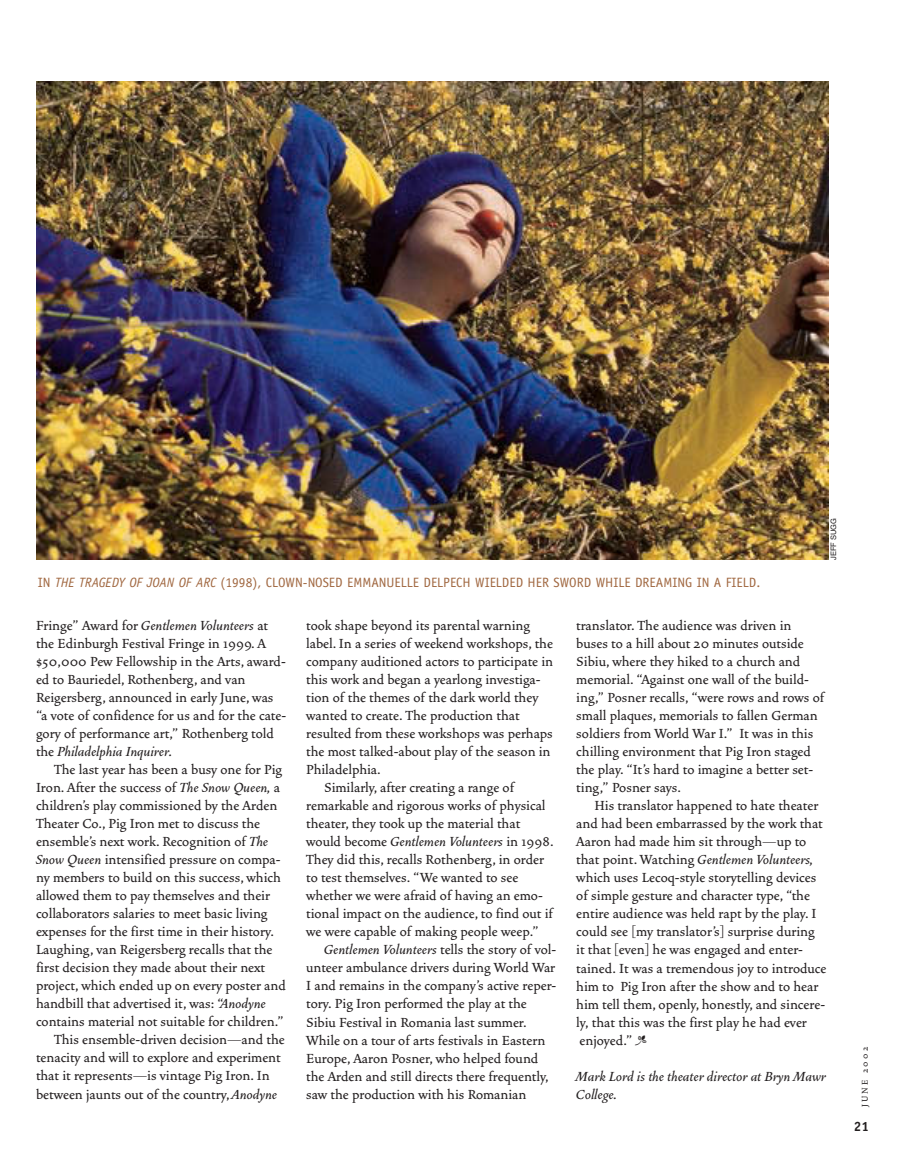
<style>
.page{position:relative;width:905px;height:1175px;background:#fff}
.page>*{position:absolute;margin:0;border:0;box-sizing:border-box;transform-origin:0 0}
.t1{font:500 16.5px/18px "Vendetta";color:#231f20}
.t2{font:italic 500 16.5px/18px "Vendetta";color:#231f20}
.t3{font:13.5px "Officina Sans";color:#a16841}
.t4{font:700 13.5px "Officina Sans";color:#231f20}
.t5{font:500 10.5px "Vendetta";letter-spacing:.21em;color:#231f20}
.t6{font:7.5px "Helvetica";color:#231f20}
.s1{font-style:italic}
.s2{font-style:normal}
.s3{font-family:"Vendetta Medium Fractions";font-weight:400}
</style>
<div class="page">
<img style="left:37px;top:81px;width:791px;height:478px">
<p class="t3" style="left:38px;top:575px;width:724px">IN <span class="s1">THE TRAGEDY OF JOAN OF ARC</span> (1998), CLOWN-NOSED EMMANUELLE DELPECH WIELDED HER SWORD WHILE DREAMING IN A FIELD.</p>
<p class="t6" style="left:827px;top:560px;width:44px;rotate:-90deg">JEFF SUGG</p>
<p class="t1" style="left:36px;top:617px;width:252px">Fringe” Award for <span class="s1">Gentlemen Volunteers</span> at the Edinburgh Festival Fringe in 1999. A $50,000 Pew Fellowship in the Arts, award&shy;ed to Bauriedel, Rothenberg, and van Reigersberg, announced in early June, was “a vote of confidence for us and for the cate&shy;gory of performance art,” Rothenberg told the <span class="s1">Philadelphia Inquirer.</span></p>
<p class="t1" style="left:54px;top:761px;width:230px">The last year has been a busy one for Pig</p>
<p class="t1" style="left:36px;top:779px;width:246px">Iron. After the success of <span class="s1">The Snow Queen,</span> a</p>
<p class="t1" style="left:36px;top:797px;width:243px">children’s play commissioned by the Arden</p>
<p class="t1" style="left:36px;top:815px;width:226px">Theater Co., Pig Iron met to discuss the</p>
<p class="t1" style="left:36px;top:833px;width:234px">ensemble’s next work. Recognition of <span class="s1">The</span></p>
<p class="t1" style="left:36px;top:851px;width:246px"><span class="s1">Snow Queen</span> intensified pressure on compa-</p>
<p class="t1" style="left:36px;top:869px;width:246px">ny members to build on this success, which</p>
<p class="t1" style="left:36px;top:887px;width:235px">allowed them to pay themselves and their</p>
<p class="t1" style="left:36px;top:905px;width:233px">collaborators salaries to meet basic living</p>
<p class="t1" style="left:36px;top:923px;width:239px">expenses for the first time in their history.</p>
<p class="t1" style="left:36px;top:941px;width:238px">Laughing, van Reigersberg recalls that the</p>
<p class="t1" style="left:36px;top:959px;width:231px">first decision they made about their next</p>
<p class="t1" style="left:36px;top:977px;width:251px">project, which ended up on every poster and</p>
<p class="t1" style="left:36px;top:995px;width:231px">handbill that advertised it, was: <span class="s1">“Anodyne</span></p>
<p class="t1" style="left:36px;top:1013px;width:249px">contains material not suitable for children.”</p>
<p class="t1" style="left:54px;top:1031px;width:232px">This ensemble-driven decision—and the</p>
<p class="t1" style="left:36px;top:1049px;width:246px">tenacity and will to explore and experiment</p>
<p class="t1" style="left:36px;top:1067px;width:235px">that it represents—is vintage Pig Iron. In</p>
<p class="t1" style="left:36px;top:1085px;width:243px">between jaunts out of the country, <span class="s1">Anodyne</span></p>
<p class="t1" style="left:306px;top:617px;width:225px">took shape beyond its parental warning</p>
<p class="t1" style="left:306px;top:635px;width:248px">label. In a series of weekend workshops, the</p>
<p class="t1" style="left:306px;top:653px;width:248px">company auditioned actors to participate in</p>
<p class="t1" style="left:306px;top:671px;width:236px">this work and began a yearlong investiga-</p>
<p class="t1" style="left:306px;top:689px;width:233px">tion of the themes of the dark world they</p>
<p class="t1" style="left:306px;top:707px;width:215px">wanted to create. The production that</p>
<p class="t1" style="left:306px;top:725px;width:248px">resulted from these workshops was perhaps</p>
<p class="t1" style="left:306px;top:743px;width:246px">the most talked-about play of the season in</p>
<p class="t1" style="left:306px;top:761px;width:76px">Philadelphia.</p>
<p class="t1" style="left:324px;top:779px;width:191px">Similarly, after creating a range of</p>
<p class="t1" style="left:306px;top:797px;width:241px">remarkable and rigorous works of physical</p>
<p class="t1" style="left:306px;top:815px;width:215px">theater, they took up the material that</p>
<p class="t2" style="left:306px;top:833px;width:249px"><span class="s2">would become</span> Gentlemen Volunteers <span class="s2">in 1998.</span></p>
<p class="t1" style="left:306px;top:851px;width:239px">They did this, recalls Rothenberg, in order</p>
<p class="t1" style="left:306px;top:869px;width:214px">to test themselves. “We wanted to see</p>
<p class="t1" style="left:306px;top:887px;width:238px">whether we were afraid of having an emo-</p>
<p class="t1" style="left:306px;top:905px;width:248px">tional impact on the audience, to find out if</p>
<p class="t1" style="left:306px;top:923px;width:234px">we were capable of making people weep.”</p>
<p class="t2" style="left:324px;top:941px;width:233px">Gentlemen Volunteers <span class="s2">tells the story of vol-</span></p>
<p class="t1" style="left:306px;top:959px;width:250px">unteer ambulance drivers during World War</p>
<p class="t1" style="left:306px;top:977px;width:252px">I and remains in the company’s active reper-</p>
<p class="t1" style="left:306px;top:995px;width:222px">tory. Pig Iron performed the play at the</p>
<p class="t1" style="left:306px;top:1013px;width:222px">Sibiu Festival in Romania last summer.</p>
<p class="t1" style="left:306px;top:1031px;width:240px">While on a tour of arts festivals in Eastern</p>
<p class="t1" style="left:306px;top:1049px;width:234px">Europe, Aaron Posner, who helped found</p>
<p class="t1" style="left:306px;top:1067px;width:244px">the Arden and still directs there frequently,</p>
<p class="t1" style="left:306px;top:1085px;width:222px">saw the production with his Romanian</p>
<p class="t1" style="left:576px;top:617px;width:249px">translator. The audience was driven in buses to a hill about 20 minutes outside Sibiu, where they hiked to a church and memorial. “Against one wall of the build&shy;ing,” Posner recalls, “were rows and rows of small plaques, memorials to fallen German soldiers from World War I.” It was in this chilling environment that Pig Iron staged the play. “It’s hard to imagine a better set&shy;ting,” Posner says.</p>
<p class="t1" style="left:576px;top:797px;width:252px;text-indent:18px">His translator happened to hate theater and had been embarrassed by the work that Aaron had made him sit through—up to that point. Watching <span class="s1">Gentlemen Volunteers, </span>which uses Lecoq-style storytelling devices of simple gesture and character type, “the entire audience was held rapt by the play. I could see [my translator’s] surprise during it that [even] he was engaged and enter&shy;tained. It was a tremendous joy to introduce him to Pig Iron after the show and to hear him tell them, openly, honestly, and sincere&shy;ly, that this was the first play he had ever enjoyed.” <span class="s3">T</span></p>
<p class="t2" style="left:576px;top:1067px;width:251px">Mark Lord is the theater director at Bryn Mawr<br>College.</p>
<p class="t5" style="left:859px;top:1107px;width:62px;rotate:-90deg">JUNE 2002</p>
<p class="t4" style="left:853px;top:1117px;width:17px">21</p>
</div>
